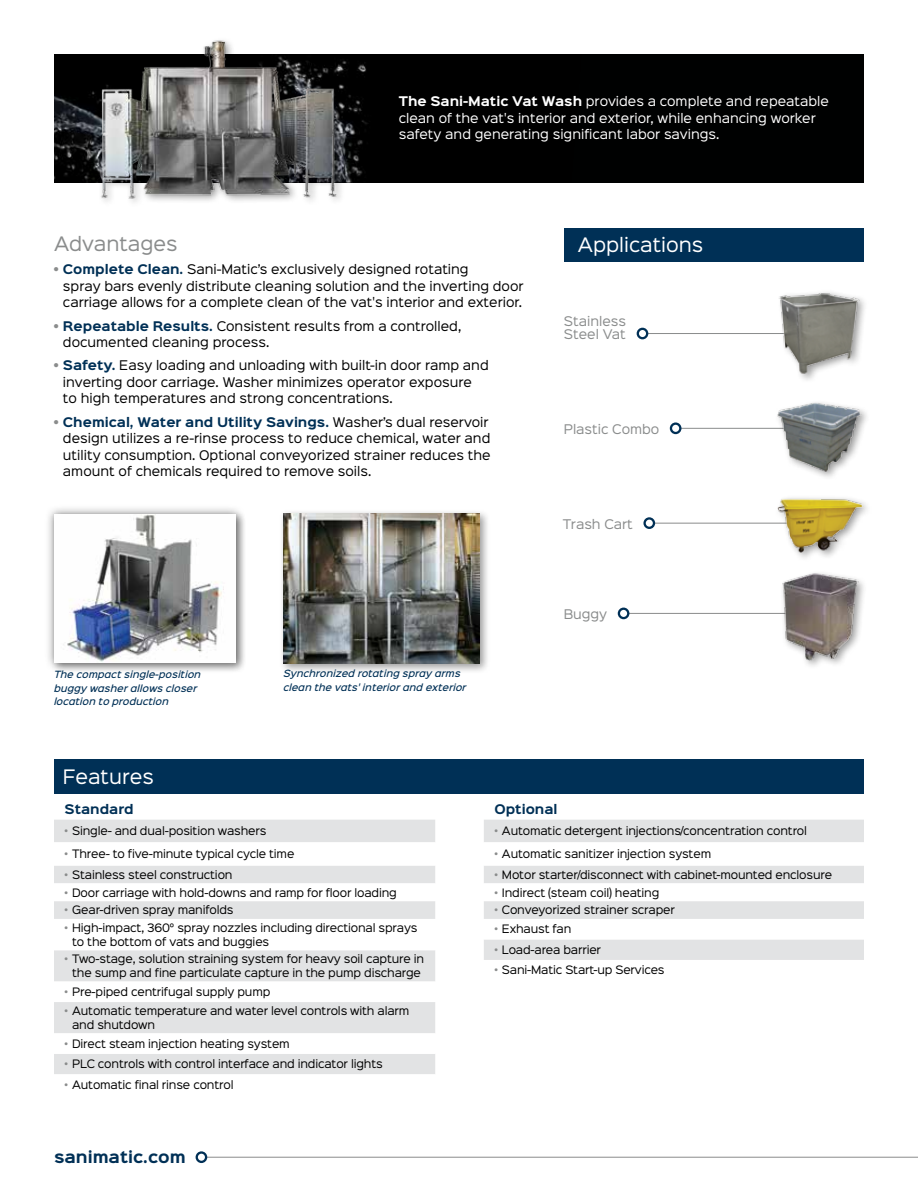
<style>
.page{position:relative;width:918px;height:1188px;background:#fff}
.page>*{position:absolute;margin:0;border:0;box-sizing:border-box;transform-origin:0 0}
.t1{font:18px "Sinkin Sans 400";color:#fff}
.t2{font:18px "Sinkin Sans 400";color:#8a8c8c}
.t3{font:700 15px "Sinkin Sans 700";color:#003056}
.t4{font:12px/16.5px "Sinkin Sans 400";color:#000}
.t5{font:12px/16.5px "Sinkin Sans 400";color:#fff}
.t6{font:12px/13.5px "Sinkin Sans 400";color:#8a8c8c}
.t7{font:700 12px "Sinkin Sans 700";color:#003056}
.t8{font:10.5px/13.5px "Sinkin Sans 400";letter-spacing:-.015em;color:#000}
.t9{font:italic 500 9px/13.5px "Sinkin Sans 500";color:#003056}
.s1{font-family:"Sinkin Sans 700";font-weight:700}
.s2{font-family:"Sinkin Sans 700";font-weight:700;color:#8a8c8c}
.s3{font-family:"Sinkin Sans 700";font-weight:700;color:#003056}
.s4{color:#8a8c8c}
</style>
<div class="page">
<hr style="left:202px;top:1157px;width:716px;height:1px;background:#8a8c8c">
<div style="left:197px;top:1153px;width:9px;height:9px;background:#fff;border-radius:50%"></div>
<div style="left:196px;top:1151px;width:11px;height:12px;border:2px solid #003056;border-radius:50%"></div>
<div style="left:44px;top:504px;width:202px;height:168px;background:#000;opacity:.4"></div>
<img style="left:54px;top:514px;width:182px;height:149px">
<hr style="left:643px;top:333px;width:148px;height:1px;background:#8a8c8c">
<div style="left:638px;top:329px;width:9px;height:9px;background:#fff;border-radius:50%"></div>
<div style="left:637px;top:328px;width:11px;height:11px;border:2px solid #003056;border-radius:50%"></div>
<div style="left:54px;top:820px;width:381px;height:22px;background:#e2e3e4"></div>
<svg style="left:54px;top:866px;width:381px;height:208px;fill:#e2e3e4"></svg>
<div style="left:484px;top:820px;width:380px;height:22px;background:#e2e3e4"></div>
<svg style="left:484px;top:866px;width:380px;height:94px;fill:#e2e3e4"></svg>
<div style="left:54px;top:760px;width:810px;height:34px;background:#003056"></div>
<div style="left:564px;top:228px;width:300px;height:33px;background:#003056"></div>
<div style="left:279px;top:509px;width:212px;height:165px;background:#000;opacity:.4"></div>
<img style="left:283px;top:514px;width:197px;height:149px">
<div style="left:777px;top:289px;width:91px;height:94px;background:#000;opacity:.4"></div>
<img style="left:777px;top:290px;width:89px;height:85px">
<hr style="left:676px;top:428px;width:133px;height:1px;background:#8a8c8c">
<div style="left:671px;top:424px;width:9px;height:9px;background:#fff;border-radius:50%"></div>
<div style="left:670px;top:422px;width:11px;height:12px;border:2px solid #003056;border-radius:50%"></div>
<div style="left:775px;top:399px;width:96px;height:82px;background:#000;opacity:.4"></div>
<img style="left:777px;top:402px;width:85px;height:71px">
<hr style="left:650px;top:523px;width:157px;height:1px;background:#8a8c8c">
<div style="left:643px;top:517px;width:12px;height:12px;border:2px solid #003056;border-radius:50%"></div>
<div style="left:774px;top:494px;width:98px;height:68px;background:#000;opacity:.4"></div>
<img style="left:777px;top:495px;width:87px;height:58px">
<hr style="left:624px;top:613px;width:182px;height:1px;background:#8a8c8c">
<div style="left:619px;top:609px;width:9px;height:9px;background:#fff;border-radius:50%"></div>
<div style="left:618px;top:608px;width:11px;height:11px;border:2px solid #003056;border-radius:50%"></div>
<div style="left:779px;top:570px;width:88px;height:99px;background:#000;opacity:.4"></div>
<img style="left:779px;top:572px;width:80px;height:89px">
<div style="left:54px;top:54px;width:810px;height:129px;background:#000101"></div>
<img style="left:54px;top:64px;width:314px;height:116px">
<img style="left:73px;top:40px;width:285px;height:162px">
<p class="t5" style="left:399px;top:92px;width:432px"><span class="s1">The Sani-Matic Vat Wash</span> provides a complete and repeatable clean of the vat's interior and exterior, while enhancing worker safety and generating significant labor savings.</p>
<p class="t2" style="left:54px;top:229px;width:125px">Advantages</p>
<p class="t1" style="left:578px;top:229px;width:127px">Applications</p>
<p class="t4" style="left:63px;top:260px;width:462px;text-indent:-9px"><span class="s2">•</span> <span class="s3">Complete Clean.</span> Sani-Matic’s exclusively designed rotating<br>spray bars evenly distribute cleaning solution and the inverting door carriage allows for a complete clean of the vat's interior and exterior.</p>
<p class="t4" style="left:63px;top:316px;width:400px;text-indent:-9px"><span class="s2">•</span> <span class="s3">Repeatable Results.</span> Consistent results from a controlled, documented cleaning process.</p>
<p class="t4" style="left:63px;top:356px;width:427px;text-indent:-9px"><span class="s2">•</span> <span class="s3">Safety.</span> Easy loading and unloading with built-in door ramp and inverting door carriage. Washer minimizes operator exposure to high temperatures and strong concentrations.</p>
<p class="t4" style="left:63px;top:412px;width:429px;text-indent:-9px"><span class="s2">•</span> <span class="s3">Chemical, Water and Utility Savings.</span> Washer’s dual reservoir design utilizes a re-rinse process to reduce chemical, water and utility consumption. Optional conveyorized strainer reduces the amount of chemicals required to remove soils.</p>
<p class="t6" style="left:564px;top:313px;width:64px">Stainless<br>Steel Vat</p>
<p class="t6" style="left:564px;top:422px;width:97px">Plastic Combo</p>
<p class="t6" style="left:563px;top:516px;width:72px">Trash Cart</p>
<p class="t9" style="left:54px;top:667px;width:148px">The compact single-position buggy washer allows closer location to production</p>
<p class="t9" style="left:283px;top:666px;width:184px">Synchronized rotating spray arms clean the vats' interior and exterior</p>
<p class="t1" style="left:63px;top:762px;width:92px">Features</p>
<p class="t7" style="left:65px;top:803px;width:71px">Standard</p>
<p class="t8" style="left:65px;top:823px;width:203px"><span class="s4">•</span> Single- and dual-position washers</p>
<p class="t8" style="left:65px;top:846px;width:231px"><span class="s4">•</span> Three- to five-minute typical cycle time</p>
<p class="t8" style="left:65px;top:867px;width:169px"><span class="s4">•</span> Stainless steel construction</p>
<p class="t8" style="left:65px;top:885px;width:334px"><span class="s4">•</span> Door carriage with hold-downs and ramp for floor loading</p>
<p class="t8" style="left:65px;top:902px;width:170px"><span class="s4">•</span> Gear-driven spray manifolds</p>
<p class="t8" style="left:72px;top:920px;width:347px;text-indent:-7px"><span class="s4">•</span> High-impact, 360° spray nozzles including directional sprays to the bottom of vats and buggies</p>
<p class="t8" style="left:65px;top:952px;width:361px;text-align:center"><span class="s4">•</span> Two-stage, solution straining system for heavy soil capture in the sump and fine particulate capture in the pump discharge</p>
<p class="t8" style="left:65px;top:984px;width:207px"><span class="s4">•</span> Pre-piped centrifugal supply pump</p>
<p class="t8" style="left:72px;top:1003px;width:339px;text-indent:-7px"><span class="s4">•</span> Automatic temperature and water level controls with alarm and shutdown</p>
<p class="t8" style="left:65px;top:1036px;width:226px"><span class="s4">•</span> Direct steam injection heating system</p>
<p class="t8" style="left:65px;top:1056px;width:319px"><span class="s4">•</span> PLC controls with control interface and indicator lights</p>
<p class="t8" style="left:65px;top:1077px;width:170px"><span class="s4">•</span> Automatic final rinse control</p>
<h2 class="t3" style="left:54px;top:1149px;width:133px">sanimatic.com</h2>
<p class="t6" style="left:564px;top:607px;width:45px">Buggy</p>
<p class="t7" style="left:494px;top:803px;width:65px">Optional</p>
<p class="t8" style="left:495px;top:823px;width:314px"><span class="s4">•</span> Automatic detergent injections/concentration control</p>
<p class="t8" style="left:495px;top:846px;width:218px"><span class="s4">•</span> Automatic sanitizer injection system</p>
<p class="t8" style="left:495px;top:867px;width:339px"><span class="s4">•</span> Motor starter/disconnect with cabinet-mounted enclosure</p>
<p class="t8" style="left:495px;top:885px;width:166px"><span class="s4">•</span> Indirect (steam coil) heating</p>
<p class="t8" style="left:495px;top:902px;width:182px"><span class="s4">•</span> Conveyorized strainer scraper</p>
<p class="t8" style="left:495px;top:922px;width:78px"><span class="s4">•</span> Exhaust fan</p>
<p class="t8" style="left:495px;top:942px;width:108px"><span class="s4">•</span> Load-area barrier</p>
<p class="t8" style="left:495px;top:963px;width:171px"><span class="s4">•</span> Sani-Matic Start-up Services</p>
</div>
